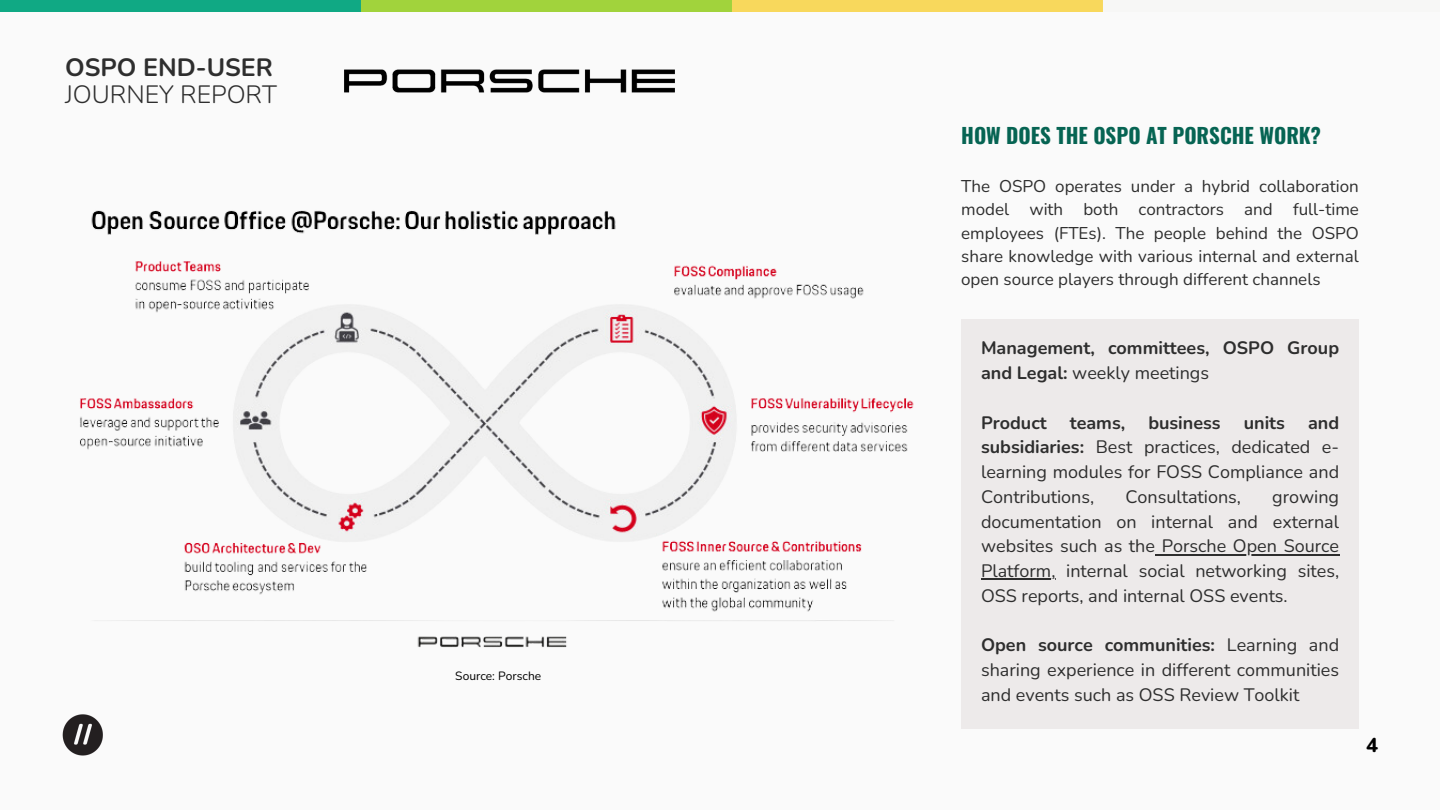
<style>
.page{position:relative;width:1440px;height:810px;background:#fafafa}
.page>*{position:absolute;margin:0;border:0;box-sizing:border-box;transform-origin:0 0}
.t1{font:300 25px/27px "Nunito";color:#2e2e2e}
.t2{font:700 21px "Oswald";color:#066453}
.t3{font:800 20px "Nunito";color:#000}
.t4{font:18px/24.8px "Nunito";color:#2e2e2e;text-align:justify}
.t5{font:700 18px/24.8px "Nunito";color:#2e2e2e}
.t6{font:17px/23.2px "Nunito";color:#2e2e2e;text-align:justify}
.t7{font:12px "Nunito";color:#000}
.s1{font-weight:700}
.s2{font-weight:400}
</style>
<div class="page">
<img style="left:62px;top:714px;width:41px;height:42px">
<img style="left:0;top:0;width:1103px;height:12px">
<img style="left:344px;top:69px;width:331px;height:24px">
<img style="left:80px;top:210px;width:834px;height:438px">
<div style="left:961px;top:319px;width:398px;height:410px;background:#edeaea"></div>
<div style="left:617px;top:198px;width:86px;height:38px;background:#fafafa"></div>
<hr style="left:1155px;top:554px;width:184px;height:1px;background:#2e2e2e">
<hr style="left:981px;top:579px;width:74px;height:1px;background:#2e2e2e">
<p class="t1" style="left:65px;top:54px;width:213px"><span class="s1">OSPO END-USER<br></span>JOURNEY REPORT</p>
<h3 class="t7" style="left:455px;top:668px;width:87px">Source: Porsche</h3>
<h1 class="t2" style="left:961px;top:119px;width:361px">HOW DOES THE OSPO AT PORSCHE WORK?</h1>
<p class="t6" style="left:961px;top:175px;width:399px">The OSPO operates under a hybrid collaboration model with both contractors and full-time employees (FTEs). The people behind the OSPO share knowledge with various internal and external open source players through different channels</p>
<p class="t5" style="left:981px;top:336px;width:360px">Management, committees, OSPO Group and Legal: <span class="s2">weekly meetings</span></p>
<h2 class="t5" style="left:981px;top:410px;width:67px">Product</h2>
<h2 class="t5" style="left:1070px;top:410px;width:57px">teams,</h2>
<h2 class="t5" style="left:1148px;top:410px;width:74px">business</h2>
<h2 class="t5" style="left:1244px;top:410px;width:43px">units</h2>
<h2 class="t4" style="left:981px;top:410px;width:360px;text-indent:327px"><span class="s1">and subsidiaries:</span> Best practices, dedicated e&shy;learning modules for FOSS Compliance and Contributions,</h2>
<h2 class="t4" style="left:1125px;top:485px;width:117px">Consultations,</h2>
<h2 class="t4" style="left:981px;top:485px;width:360px;text-indent:291px">growing documentation on internal and external websites such as the Porsche Open Source</h2>
<h3 class="t4" style="left:981px;top:559px;width:360px">Platform, internal social networking sites,<br>OSS reports, and internal OSS events.</h3>
<h3 class="t4" style="left:981px;top:633px;width:360px"><span class="s1">Open source communities:</span> Learning and sharing experience in different communities and events such as OSS Review Toolkit</h3>
<p class="t3" style="left:1366px;top:732px;width:13px">4</p>
</div>
